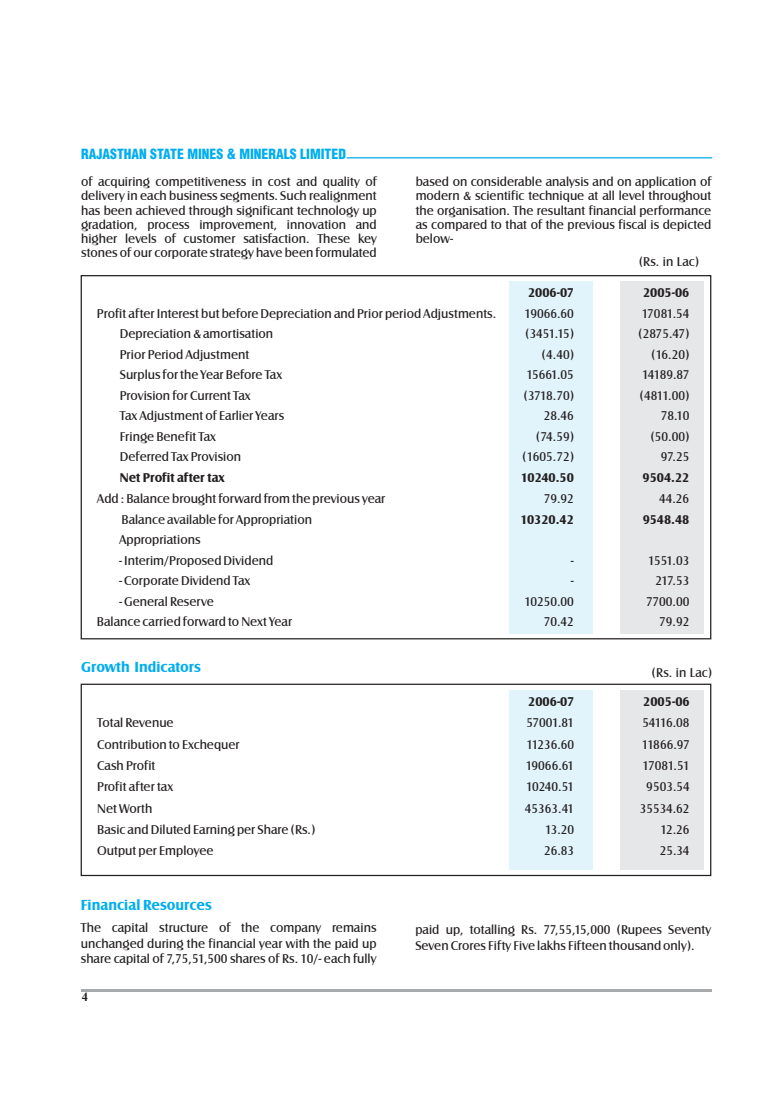
<style>
.page{position:relative;width:779px;height:1094px;background:#fff}
.page>*{position:absolute;margin:0;border:0;box-sizing:border-box;transform-origin:0 0}
.t1{font:700 15px "Castle T";color:#00aeef}
.t2{font:13.75px "Switzerland Cond Black";color:#00aeef}
.t3{font:13.12px/14.2px "Castle T";color:#231f20;text-align:justify}
.t4{font:700 13.12px "Castle T";color:#231f20}
.t5{font:700 12.5px "Times New Roman";color:#231f20}
</style>
<div class="page">
<hr style="left:81px;top:989px;width:630px;height:2px;background:#a8a9ad">
<hr style="left:346px;top:157px;width:366px;height:1px;background:#00aeef">
<div style="left:620px;top:690px;width:83px;height:179px;background:#e6e7e9"></div>
<div style="left:620px;top:282px;width:83px;height:352px;background:#e6e7e9"></div>
<div style="left:508px;top:282px;width:84px;height:352px;background:#e1f4fc"></div>
<div style="left:508px;top:690px;width:84px;height:179px;background:#e1f4fc"></div>
<div style="left:81px;top:683px;width:630px;height:193px;border:1px solid #231f20"></div>
<p class="t2" style="left:81px;top:145px;width:266px">RAJASTHAN STATE MINES &amp; MINERALS LIMITED</p>
<p class="t3" style="left:81px;top:175px;width:297px">of acquiring competitiveness in cost and quality of delivery in each business segments. Such realignment has been achieved through significant technology up gradation, process improvement, innovation and higher levels of customer satisfaction. These key stones of our corporate strategy have been formulated</p>
<p class="t3" style="left:415px;top:175px;width:297px">based on considerable analysis and on application of modern &amp; scientific technique at all level throughout the organisation. The resultant financial performance as compared to that of the previous fiscal is depicted below-</p>
<p class="t3" style="left:639px;top:254px;width:62px">(Rs. in Lac)</p>
<p class="t4" style="left:528px;top:286px;width:47px">2006-07</p>
<p class="t4" style="left:643px;top:286px;width:48px">2005-06</p>
<p class="t3" style="left:97px;top:306px;width:400px">Profit after Interest but before Depreciation and Prior period Adjustments.</p>
<p class="t3" style="left:524px;top:306px;width:51px">19066.60</p>
<p class="t3" style="left:641px;top:306px;width:49px">17081.54</p>
<p class="t3" style="left:120px;top:327px;width:155px">Depreciation &amp; amortisation</p>
<p class="t3" style="left:525px;top:327px;width:50px">(3451.15)</p>
<p class="t3" style="left:638px;top:327px;width:52px">(2875.47)</p>
<p class="t3" style="left:120px;top:347px;width:131px">Prior Period Adjustment</p>
<p class="t3" style="left:542px;top:347px;width:34px">(4.40)</p>
<p class="t3" style="left:651px;top:347px;width:39px">(16.20)</p>
<p class="t3" style="left:120px;top:368px;width:164px">Surplus for the Year Before Tax</p>
<p class="t3" style="left:526px;top:368px;width:49px">15661.05</p>
<p class="t3" style="left:642px;top:368px;width:49px">14189.87</p>
<p class="t3" style="left:120px;top:388px;width:132px">Provision for Current Tax</p>
<p class="t3" style="left:524px;top:388px;width:52px">(3718.70)</p>
<p class="t3" style="left:639px;top:388px;width:51px">(4811.00)</p>
<p class="t3" style="left:120px;top:409px;width:166px">Tax Adjustment of Earlier Years</p>
<p class="t3" style="left:543px;top:409px;width:32px">28.46</p>
<p class="t3" style="left:660px;top:409px;width:30px">78.10</p>
<p class="t3" style="left:120px;top:429px;width:98px">Fringe Benefit Tax</p>
<p class="t3" style="left:536px;top:429px;width:39px">(74.59)</p>
<p class="t3" style="left:650px;top:429px;width:40px">(50.00)</p>
<p class="t3" style="left:120px;top:450px;width:123px">Deferred Tax Provision</p>
<p class="t3" style="left:522px;top:450px;width:53px">(1605.72)</p>
<p class="t3" style="left:661px;top:450px;width:30px">97.25</p>
<p class="t4" style="left:120px;top:471px;width:106px">Net Profit after tax</p>
<p class="t4" style="left:521px;top:471px;width:55px">10240.50</p>
<p class="t4" style="left:642px;top:471px;width:48px">9504.22</p>
<p class="t3" style="left:97px;top:491px;width:290px">Add : Balance brought forward from the previous year</p>
<p class="t3" style="left:543px;top:491px;width:32px">79.92</p>
<p class="t3" style="left:659px;top:491px;width:32px">44.26</p>
<p class="t3" style="left:121px;top:512px;width:192px">Balance available for Appropriation</p>
<p class="t4" style="left:520px;top:513px;width:55px">10320.42</p>
<p class="t4" style="left:642px;top:513px;width:48px">9548.48</p>
<p class="t3" style="left:119px;top:533px;width:83px">Appropriations</p>
<p class="t3" style="left:119px;top:553px;width:156px">- Interim/Proposed Dividend</p>
<p class="t3" style="left:571px;top:553px;width:5px">-</p>
<p class="t3" style="left:648px;top:553px;width:43px">1551.03</p>
<p class="t3" style="left:119px;top:574px;width:133px">- Corporate Dividend Tax</p>
<p class="t3" style="left:571px;top:574px;width:5px">-</p>
<p class="t3" style="left:655px;top:574px;width:35px">217.53</p>
<p class="t3" style="left:119px;top:594px;width:96px">- General Reserve</p>
<p class="t3" style="left:524px;top:594px;width:51px">10250.00</p>
<p class="t3" style="left:646px;top:594px;width:45px">7700.00</p>
<p class="t3" style="left:97px;top:615px;width:197px">Balance carried forward to Next Year</p>
<p class="t3" style="left:543px;top:615px;width:32px">70.42</p>
<p class="t3" style="left:659px;top:615px;width:32px">79.92</p>
<p class="t1" style="left:81px;top:659px;width:121px">Growth Indicators</p>
<p class="t3" style="left:652px;top:665px;width:62px">(Rs. in Lac)</p>
<p class="t4" style="left:528px;top:695px;width:47px">2006-07</p>
<p class="t4" style="left:643px;top:695px;width:48px">2005-06</p>
<p class="t3" style="left:97px;top:715px;width:78px">Total Revenue</p>
<p class="t3" style="left:526px;top:715px;width:49px">57001.81</p>
<p class="t3" style="left:642px;top:715px;width:49px">54116.08</p>
<p class="t3" style="left:97px;top:737px;width:144px">Contribution to Exchequer</p>
<p class="t3" style="left:526px;top:737px;width:49px">11236.60</p>
<p class="t3" style="left:642px;top:737px;width:49px">11866.97</p>
<p class="t3" style="left:97px;top:758px;width:60px">Cash Profit</p>
<p class="t3" style="left:525px;top:758px;width:50px">19066.61</p>
<p class="t3" style="left:642px;top:758px;width:49px">17081.51</p>
<p class="t3" style="left:97px;top:779px;width:77px">Profit after tax</p>
<p class="t3" style="left:526px;top:779px;width:50px">10240.51</p>
<p class="t3" style="left:646px;top:779px;width:45px">9503.54</p>
<p class="t3" style="left:97px;top:801px;width:57px">Net Worth</p>
<p class="t3" style="left:525px;top:801px;width:51px">45363.41</p>
<p class="t3" style="left:639px;top:801px;width:51px">35534.62</p>
<p class="t3" style="left:97px;top:822px;width:219px">Basic and Diluted Earning per Share (Rs.)</p>
<p class="t3" style="left:545px;top:822px;width:31px">13.20</p>
<p class="t3" style="left:660px;top:822px;width:31px">12.26</p>
<p class="t3" style="left:97px;top:844px;width:118px">Output per Employee</p>
<p class="t3" style="left:544px;top:844px;width:32px">26.83</p>
<p class="t3" style="left:659px;top:844px;width:31px">25.34</p>
<p class="t1" style="left:81px;top:897px;width:132px">Financial Resources</p>
<p class="t3" style="left:81px;top:920px;width:297px;line-height:15.6px">The capital structure of the company remains unchanged during the financial year with the paid up share capital of 7,75,51,500 shares of Rs. 10/- each fully</p>
<p class="t5" style="left:82px;top:992px;width:8px">4</p>
<p class="t3" style="left:415px;top:921px;width:297px;line-height:15.6px">paid up, totalling Rs. 77,55,15,000 (Rupees Seventy<br>Seven Crores Fifty Five lakhs Fifteen thousand only).</p>
</div>
